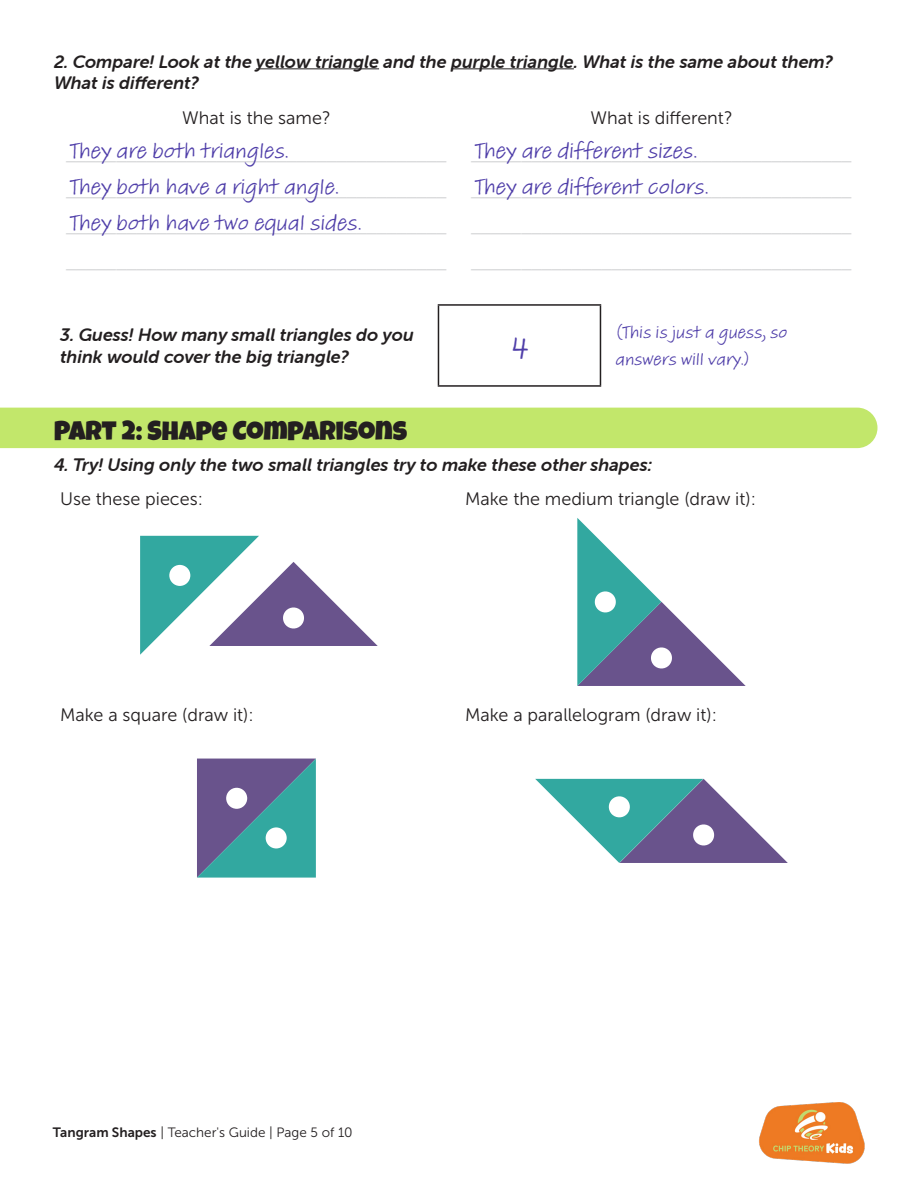
<style>
.page{position:relative;width:918px;height:1188px;background:#fff}
.page>*{position:absolute;margin:0;border:0;box-sizing:border-box;transform-origin:0 0}
.Student_Sample_Text{font:36px "Adobe Handwriting Tiffany";color:#4f3ea9}
.Header_1{font:27px "Luckiest Guy";color:#231f20}
.Student_Sample_Text-2{font:22.5px/36px "Adobe Handwriting Tiffany";color:#4f3ea9}
.t1{font:18px/36px "Helvetica";color:#c7c8ca;text-align:justify}
.Worksheet_Question{font:italic 18px/21.6px "Museo Sans Rounded 700";color:#231f20}
.Body_Text{font:18px "Museo Sans 300";color:#231f20}
.Student_Sample_Text-3{font:18px/27px "Adobe Handwriting Tiffany";color:#4f3ea9}
.t2{font:13.5px "Museo Sans 300";color:#231f20}
.s1{font-family:"Museo Sans 700"}
</style>
<div class="page">
<img style="left:759px;top:1102px;width:106px;height:62px">
<hr style="left:256px;top:68px;width:123px;height:1px;background:#231f20">
<hr style="left:451px;top:68px;width:123px;height:1px;background:#231f20">
<div style="left:0;top:408px;width:878px;height:40px;background:#c2e76b"></div>
<hr style="left:438px;top:385px;width:163px;height:2px;background:#231f20">
<hr style="left:438px;top:304px;width:163px;height:2px;background:#231f20">
<hr style="left:438px;top:306px;width:1px;height:79px;background:#231f20">
<hr style="left:600px;top:306px;width:1px;height:79px;background:#231f20">
<svg style="left:140px;top:536px;width:238px;height:119px"></svg>
<div style="left:169px;top:565px;width:21px;height:21px;background:#fff;border-radius:50%"></div>
<svg style="left:577px;top:518px;width:169px;height:168px"></svg>
<svg style="left:197px;top:759px;width:119px;height:119px;background:#538199"></svg>
<div style="left:266px;top:827px;width:21px;height:21px;background:#fff;border-radius:50%"></div>
<svg style="left:535px;top:779px;width:253px;height:84px"></svg>
<p class="Worksheet_Question" style="left:54px;top:51px;width:780px">2. Compare! Look at the yellow triangle and the purple triangle. What is the same about them?<br>What is different?</p>
<p class="Body_Text" style="left:182px;top:108px;width:150px">What is the same?</p>
<p class="t1" style="left:66px;top:136px;width:382px">______________________________________</p>
<p class="t1" style="left:66px;top:172px;width:382px">______________________________________ ______________________________________ ______________________________________</p>
<p class="Body_Text" style="left:590px;top:108px;width:144px">What is different?</p>
<p class="t1" style="left:471px;top:136px;width:382px">______________________________________</p>
<p class="t1" style="left:471px;top:172px;width:382px">______________________________________ ______________________________________ ______________________________________</p>
<p class="Student_Sample_Text-2" style="left:69px;top:132px;width:294px">They are both triangles.<br>They both have a right angle.<br>They both have two equal sides.</p>
<p class="Student_Sample_Text-2" style="left:474px;top:132px;width:236px">They are different sizes.<br>They are different colors.</p>
<p class="Worksheet_Question" style="left:60px;top:324px;width:355px">3. Guess! How many small triangles do you think would cover the big triangle?</p>
<p class="Student_Sample_Text" style="left:511px;top:322px;width:18px">4</p>
<p class="Student_Sample_Text-3" style="left:616px;top:318px;width:173px">(This is just a guess, so answers will vary.)</p>
<p class="Header_1" style="left:54px;top:413px;width:355px">PART 2: SHAPE COMPARISONS</p>
<p class="Worksheet_Question" style="left:54px;top:454px;width:600px">4. Try! Using only the two small triangles try to make these other shapes:</p>
<p class="Body_Text" style="left:60px;top:489px;width:145px">Use these pieces:</p>
<p class="Body_Text" style="left:465px;top:489px;width:292px">Make the medium triangle (draw it):</p>
<p class="Body_Text" style="left:60px;top:705px;width:195px">Make a square (draw it):</p>
<p class="Body_Text" style="left:465px;top:705px;width:253px">Make a parallelogram (draw it):</p>
<p class="t2" style="left:53px;top:1125px;width:301px"><span class="s1">Tangram Shapes</span> | Teacher's Guide | Page 5 of 10</p>
</div>
